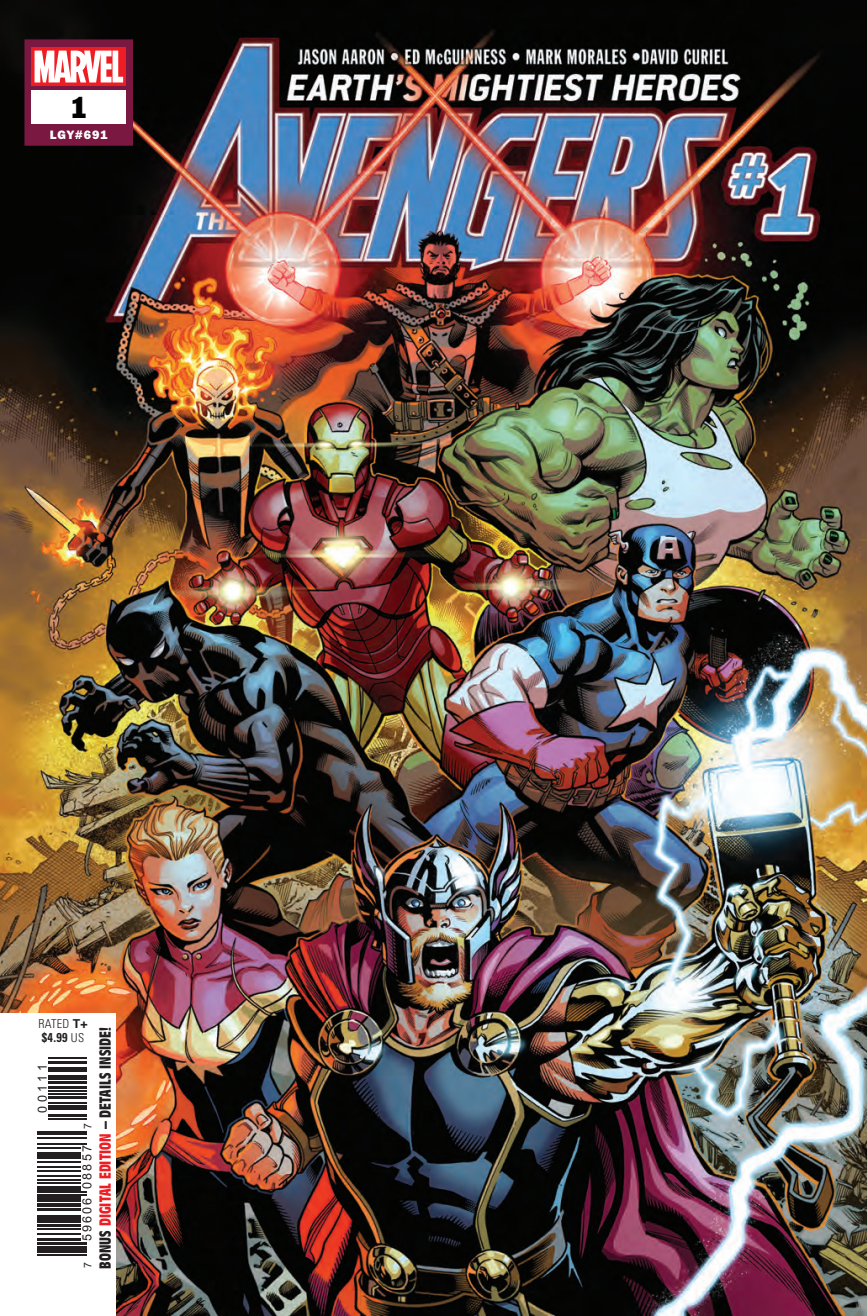
<style>
.page{position:relative;width:867px;height:1316px;background:#fff}
.page>*{position:absolute;margin:0;border:0;box-sizing:border-box;transform-origin:0 0}
.t1{font:28px "Franklin Gothic Std";color:#000001}
.t2{font:700 condensed 15.75px "Antique Olive Std";letter-spacing:.005em;color:#231f20}
.t3{font:700 condensed 12.78px "Univers LT Std";color:#231f20;scale:.95 1}
.t4{font:12.6px "Arial";letter-spacing:.17em;color:#231f20}
.t5{font:12.25px "ITC Franklin Gothic Std Hvy";letter-spacing:.08em;color:#fff}
.t6{font:300 condensed 12.25px "Univers LT Std";letter-spacing:.025em;color:#231f20}
.t7{font:10.5px "Arial";color:#231f20}
.s1{font-weight:700;font-stretch:normal}
.s2{font-weight:300;font-size:12.25px}
.s3{color:#ee1d23}
</style>
<div class="page">
<img style="left:0;top:0;width:866px;height:1315px">
<div style="left:0;top:1013px;width:115px;height:302px;background:#fff"></div>
<div style="left:24px;top:39px;width:109px;height:107px;background:#7a1841"></div>
<div style="left:32px;top:91px;width:94px;height:33px;background:#fff"></div>
<svg style="left:32px;top:47px;width:94px;height:39px"></svg>
<svg style="left:35px;top:51px;width:88px;height:31px;background:#fac3c5"></svg>
<hr style="left:37px;top:1253px;width:50px;height:2px;background:#231f20">
<hr style="left:37px;top:1251px;width:50px;height:1px;background:#231f20">
<div style="left:37px;top:1245px;width:50px;height:5px;background:#231f20"></div>
<hr style="left:37px;top:1242px;width:50px;height:2px;background:#231f20">
<hr style="left:37px;top:1238px;width:44px;height:2px;background:#231f20">
<hr style="left:37px;top:1232px;width:44px;height:2px;background:#231f20">
<hr style="left:37px;top:1227px;width:44px;height:2px;background:#231f20">
<hr style="left:37px;top:1223px;width:44px;height:3px;background:#231f20">
<hr style="left:37px;top:1221px;width:44px;height:1px;background:#231f20">
<div style="left:37px;top:1214px;width:44px;height:5px;background:#231f20"></div>
<hr style="left:37px;top:1207px;width:44px;height:3px;background:#231f20">
<hr style="left:37px;top:1205px;width:44px;height:1px;background:#231f20">
<hr style="left:37px;top:1202px;width:44px;height:2px;background:#231f20">
<div style="left:37px;top:1196px;width:44px;height:5px;background:#231f20"></div>
<hr style="left:37px;top:1193px;width:50px;height:2px;background:#231f20">
<hr style="left:37px;top:1190px;width:50px;height:2px;background:#231f20">
<svg style="left:37px;top:1186px;width:44px;height:3px"></svg>
<hr style="left:37px;top:1181px;width:44px;height:2px;background:#231f20">
<hr style="left:37px;top:1179px;width:44px;height:1px;background:#231f20">
<hr style="left:37px;top:1175px;width:44px;height:1px;background:#231f20">
<hr style="left:37px;top:1170px;width:44px;height:1px;background:#231f20">
<hr style="left:37px;top:1166px;width:44px;height:1px;background:#231f20">
<hr style="left:37px;top:1160px;width:44px;height:2px;background:#231f20">
<hr style="left:37px;top:1154px;width:44px;height:4px;background:#231f20">
<hr style="left:37px;top:1151px;width:44px;height:2px;background:#231f20">
<hr style="left:37px;top:1146px;width:44px;height:1px;background:#231f20">
<hr style="left:37px;top:1142px;width:50px;height:2px;background:#231f20">
<hr style="left:37px;top:1137px;width:50px;height:1px;background:#231f20">
<hr style="left:37px;top:1133px;width:50px;height:1px;background:#231f20">
<hr style="left:37px;top:1130px;width:50px;height:2px;background:#231f20">
<hr style="left:49px;top:1117px;width:38px;height:2px;background:#231f20">
<hr style="left:49px;top:1113px;width:38px;height:3px;background:#231f20">
<hr style="left:49px;top:1107px;width:38px;height:2px;background:#231f20">
<hr style="left:49px;top:1104px;width:38px;height:2px;background:#231f20">
<hr style="left:49px;top:1101px;width:38px;height:2px;background:#231f20">
<hr style="left:49px;top:1095px;width:38px;height:3px;background:#231f20">
<hr style="left:49px;top:1092px;width:38px;height:2px;background:#231f20">
<hr style="left:49px;top:1090px;width:38px;height:1px;background:#231f20">
<hr style="left:49px;top:1086px;width:38px;height:3px;background:#231f20">
<hr style="left:49px;top:1080px;width:38px;height:3px;background:#231f20">
<hr style="left:49px;top:1078px;width:38px;height:1px;background:#231f20">
<hr style="left:49px;top:1074px;width:38px;height:3px;background:#231f20">
<hr style="left:49px;top:1069px;width:38px;height:3px;background:#231f20">
<hr style="left:49px;top:1066px;width:38px;height:2px;background:#231f20">
<hr style="left:49px;top:1061px;width:38px;height:3px;background:#231f20">
<hr style="left:49px;top:1057px;width:38px;height:1px;background:#231f20">
<h1 class="t1" style="left:69px;top:89px;width:22px">1</h1>
<p class="t5" style="left:50px;top:127px;width:60px">LGY#691</p>
<p class="t6" style="left:38px;top:1016px;width:51px">RATED <span class="s1">T+</span></p>
<p class="t3" style="left:42px;top:1029px;width:46px">$4.99 <span class="s2">US</span></p>
<p class="t2" style="left:97px;top:1268px;width:243px;rotate:-90deg">BONUS <span class="s3">DIGITAL EDITION</span> – DETAILS INSIDE!</p>
<p class="t4" style="left:34px;top:1112px;width:50px;rotate:-90deg">00111</p>
<p class="t7" style="left:81px;top:1128px;width:7px;rotate:-90deg">7</p>
<p class="t4" style="left:79px;top:1241px;width:98px;rotate:-90deg">59606 08857</p>
<p class="t7" style="left:81px;top:1267px;width:7px;rotate:-90deg">7</p>
</div>
